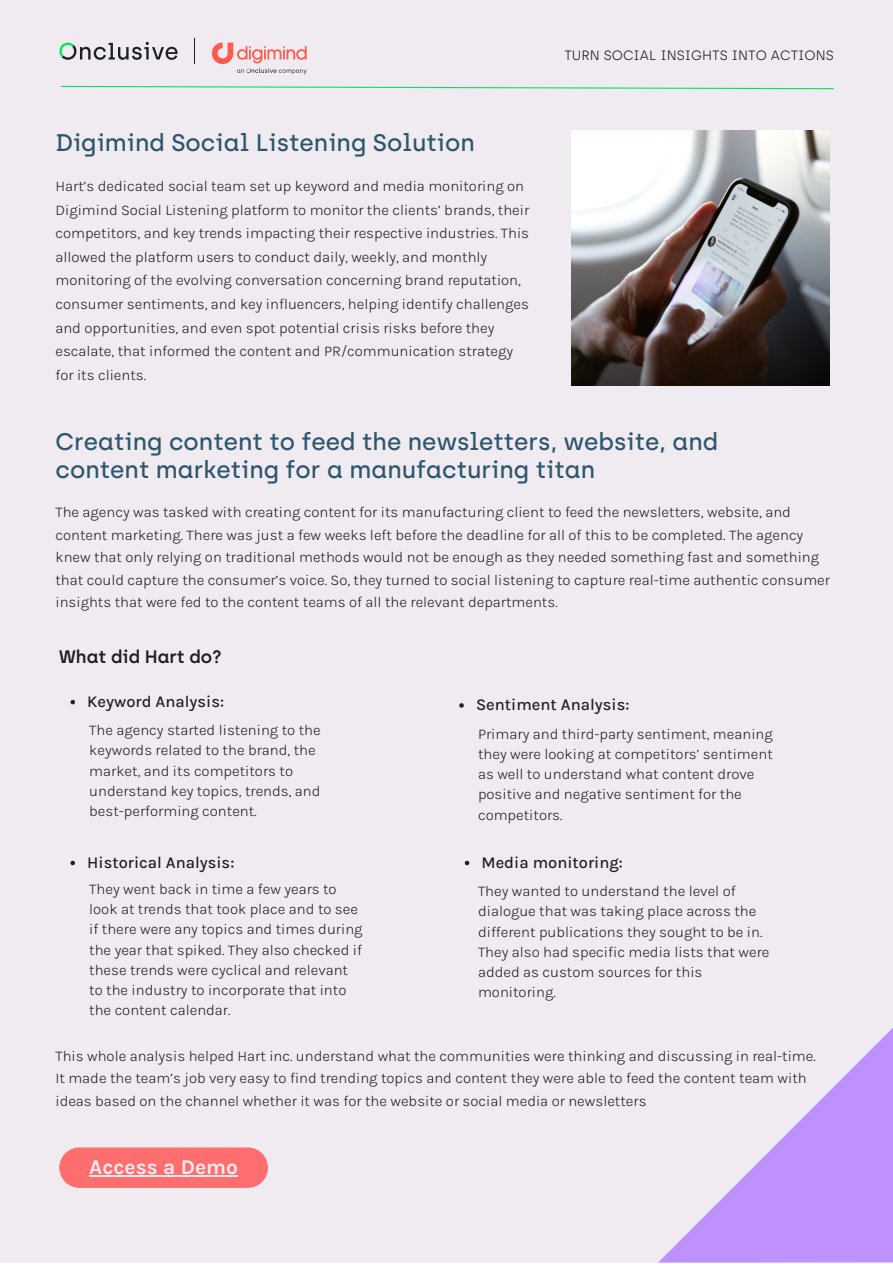
<style>
.page{position:relative;width:893px;height:1264px;background:#fff}
.page>*{position:absolute;margin:0;border:0;box-sizing:border-box;transform-origin:0 0}
.t1{font:500 24px/28px "Archia";color:#2d556e}
.t2{font:700 21px "Karla";color:#f0ebf0}
.t3{font:600 18px "Archia";color:#1e1e23}
.t4{font:500 16.5px "Karla";color:#1e1e23}
.t5{font:300 15px/20.2px "Karla";color:#1e1e23}
.t6{font:300 13.5px "Archia";color:#1e1e23}
</style>
<div class="page">
<div style="left:0;top:0;width:892px;height:1262px;background:#f0ebf0"></div>
<img style="left:571px;top:130px;width:258px;height:255px">
<svg style="left:59px;top:42px;width:118px;height:18px"></svg>
<svg style="left:194px;top:38px;width:1px;height:26px"></svg>
<svg style="left:212px;top:43px;width:94px;height:31px"></svg>
<svg style="left:659px;top:1029px;width:233px;height:233px"></svg>
<svg style="left:59px;top:1147px;width:209px;height:40px;background:#fd7677"></svg>
<hr style="left:89px;top:1175px;width:149px;height:1px;background:#f0ebf0">
<svg style="left:61px;top:85px;width:773px;height:5px"></svg>
<svg style="left:70px;top:700px;width:5px;height:4px"></svg>
<svg style="left:459px;top:703px;width:5px;height:4px"></svg>
<svg style="left:70px;top:860px;width:5px;height:5px"></svg>
<svg style="left:465px;top:860px;width:4px;height:5px"></svg>
<p class="t1" style="left:55px;top:129px;width:421px">Digimind Social Listening Solution</p>
<p class="t5" style="left:55px;top:174px;width:475px;line-height:23.5px">Hart’s dedicated social team set up keyword and media monitoring on Digimind Social Listening platform to monitor the clients’ brands, their competitors, and key trends impacting their respective industries. This allowed the platform users to conduct daily, weekly, and monthly monitoring of the evolving conversation concerning brand reputation, consumer sentiments, and key influencers, helping identify challenges and opportunities, and even spot potential crisis risks before they escalate, that informed the content and PR/communication strategy for its clients.</p>
<p class="t6" style="left:564px;top:48px;width:271px">TURN SOCIAL INSIGHTS INTO ACTIONS</p>
<p class="t1" style="left:55px;top:428px;width:664px">Creating content to feed the newsletters, website, and content marketing for a manufacturing titan</p>
<p class="t5" style="left:55px;top:501px;width:776px;line-height:22.5px">The agency was tasked with creating content for its manufacturing client to feed the newsletters, website, and content marketing. There was just a few weeks left before the deadline for all of this to be completed. The agency knew that only relying on traditional methods would not be enough as they needed something fast and something that could capture the consumer’s voice. So, they turned to social listening to capture real-time authentic consumer insights that were fed to the content teams of all the relevant departments.</p>
<p class="t3" style="left:59px;top:645px;width:164px">What did Hart do?</p>
<p class="t4" style="left:87px;top:691px;width:138px">Keyword Analysis:</p>
<p class="t4" style="left:476px;top:694px;width:155px">Sentiment Analysis:</p>
<p class="t5" style="left:89px;top:720px;width:233px">The agency started listening to the keywords related to the brand, the market, and its competitors to understand key topics, trends, and best-performing content.</p>
<p class="t5" style="left:478px;top:723px;width:296px">Primary and third-party sentiment, meaning they were looking at competitors’ sentiment as well to understand what content drove positive and negative sentiment for the competitors.</p>
<p class="t4" style="left:87px;top:852px;width:149px">Historical Analysis:</p>
<p class="t4" style="left:481px;top:852px;width:143px">Media monitoring:</p>
<p class="t5" style="left:89px;top:878px;width:275px">They went back in time a few years to look at trends that took place and to see if there were any topics and times during the year that spiked. They also checked if these trends were cyclical and relevant to the industry to incorporate that into the content calendar.</p>
<p class="t5" style="left:478px;top:881px;width:293px">They wanted to understand the level of dialogue that was taking place across the different publications they sought to be in.<br>They also had specific media lists that were added as custom sources for this monitoring.</p>
<p class="t5" style="left:55px;top:1044px;width:761px;line-height:22.5px">This whole analysis helped Hart inc. understand what the communities were thinking and discussing in real-time.<br>It made the team’s job very easy to find trending topics and content they were able to feed the content team with ideas based on the channel whether it was for the website or social media or newsletters</p>
<p class="t2" style="left:89px;top:1155px;width:150px">Access a Demo</p>
</div>
